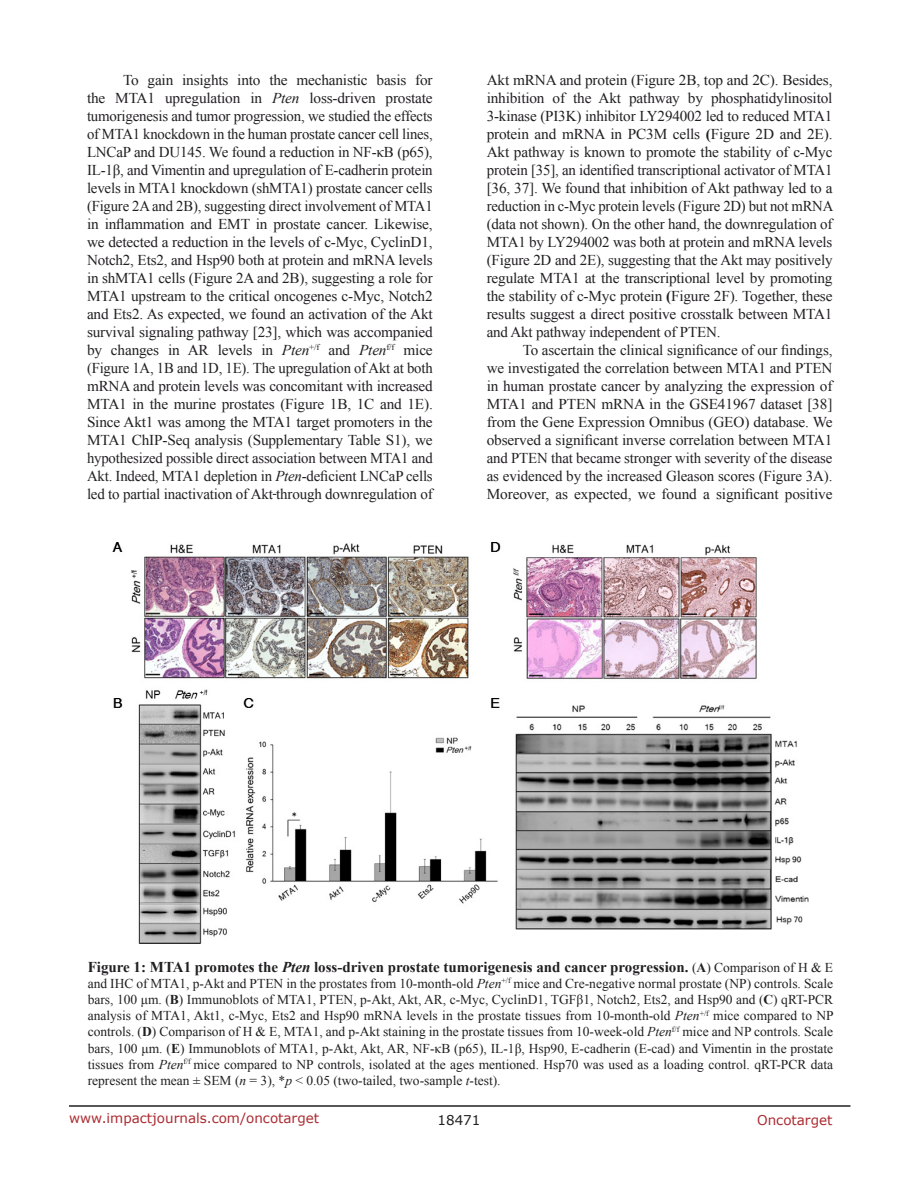
<style>
.page{position:relative;width:918px;height:1188px;background:#fff}
.page>*{position:absolute;margin:0;border:0;box-sizing:border-box;transform-origin:0 0}
.BodyText{font:15px/18px "Times New Roman";letter-spacing:-.01em;color:#221f22;text-align:justify}
.FigureText{font:700 15px "Times New Roman";color:#221f22}
.FigureText-2{font:13.5px/16.2px "Times New Roman";color:#221f22;text-align:justify}
.t1{font:13.5px "Verdana";color:#ac2b31}
.t2{font:13.5px "Verdana";color:#221f22}
.s1{font-style:italic}
.s2{font-weight:700}
.s3{font-weight:400;font-size:13.5px}
.s4{font-size:13.5px}
</style>
<div class="page">
<hr style="left:69px;top:1105px;width:781px;height:2px;background:#231f20">
<img style="left:112px;top:542px;width:697px;height:401px">
<p class="BodyText" style="left:87px;top:71px;width:347px;text-indent:36px">To gain insights into the mechanistic basis for the MTA1 upregulation in <span class="s1">Pten</span> loss-driven prostate tumorigenesis and tumor progression, we studied the effects of MTA1 knockdown in the human prostate cancer cell lines, LNCaP and DU145. We found a reduction in NF-κB (p65), IL-1β, and Vimentin and upregulation of E-cadherin protein levels in MTA1 knockdown (shMTA1) prostate cancer cells (Figure 2A and 2B), suggesting direct involvement of MTA1 in inflammation and EMT in prostate cancer. Likewise, we detected a reduction in the levels of c-Myc, CyclinD1, Notch2, Ets2, and Hsp90 both at protein and mRNA levels in shMTA1 cells (Figure 2A and 2B), suggesting a role for MTA1 upstream to the critical oncogenes c-Myc, Notch2 and Ets2. As expected, we found an activation of the Akt survival signaling pathway [23], which was accompanied by changes in AR levels in <span class="s1">Pten</span><sup>+/f</sup> and <span class="s1">Pten</span><sup>f/f</sup> mice (Figure 1A, 1B and 1D, 1E). The upregulation of Akt at both mRNA and protein levels was concomitant with increased MTA1 in the murine prostates (Figure 1B, 1C and 1E).<br>Since Akt1 was among the MTA1 target promoters in the MTA1 ChIP-Seq analysis (Supplementary Table S1), we hypothesized possible direct association between MTA1 and Akt. Indeed, MTA1 depletion in <span class="s1">Pten</span>-deficient LNCaP cells led to partial inactivation of Akt through downregulation of</p>
<p class="BodyText" style="left:487px;top:71px;width:348px">Akt mRNA and protein (Figure 2B, top and 2C). Besides, inhibition of the Akt pathway by phosphatidylinositol 3-kinase (PI3K) inhibitor LY294002 led to reduced MTA1 protein and mRNA in PC3M cells <span class="s2">(</span>Figure 2D and 2E).<br>Akt pathway is known to promote the stability of c-Myc protein [35], an identified transcriptional activator of MTA1 [36, 37]. We found that inhibition of Akt pathway led to a reduction in c-Myc protein levels (Figure 2D) but not mRNA (data not shown). On the other hand, the downregulation of MTA1 by LY294002 was both at protein and mRNA levels (Figure 2D and 2E), suggesting that the Akt may positively regulate MTA1 at the transcriptional level by promoting the stability of c-Myc protein <span class="s2">(</span>Figure 2F). Together, these results suggest a direct positive crosstalk between MTA1 and Akt pathway independent of PTEN.</p>
<p class="BodyText" style="left:487px;top:341px;width:347px;text-indent:36px">To ascertain the clinical significance of our findings, we investigated the correlation between MTA1 and PTEN in human prostate cancer by analyzing the expression of MTA1 and PTEN mRNA in the GSE41967 dataset [38] from the Gene Expression Omnibus (GEO) database. We observed a significant inverse correlation between MTA1 and PTEN that became stronger with severity of the disease as evidenced by the increased Gleason scores (Figure 3A).<br>Moreover, as expected, we found a significant positive</p>
<p class="FigureText" style="left:88px;top:956px;width:747px">Figure 1: MTA1 promotes the <span class="s1">Pten</span> loss-driven prostate tumorigenesis and cancer progression. <span class="s3">(</span><span class="s4">A</span><span class="s3">) Comparison of H &amp; E</span></p>
<p class="FigureText-2" style="left:88px;top:975px;width:747px">and IHC of MTA1, p-Akt and PTEN in the prostates from 10-month-old <span class="s1">Pten</span><sup>+/f</sup> mice and Cre-negative normal prostate (NP) controls. Scale bars, 100 μm. (<span class="s2">B</span>) Immunoblots of MTA1, PTEN, p-Akt, Akt, AR, c-Myc, CyclinD1, TGFβ1, Notch2, Ets2, and Hsp90 and (<span class="s2">C</span>) qRT-PCR analysis of MTA1, Akt1, c-Myc, Ets2 and Hsp90 mRNA levels in the prostate tissues from 10-month-old <span class="s1">Pten</span><sup>+/f</sup> mice compared to NP controls. (<span class="s2">D</span>) Comparison of H &amp; E, MTA1, and p-Akt staining in the prostate tissues from 10-week-old <span class="s1">Pten</span><sup>f/f</sup> mice and NP controls. Scale bars, 100 μm. (<span class="s2">E</span>) Immunoblots of MTA1, p-Akt, Akt, AR, NF-κB (p65), IL-1β, Hsp90, E-cadherin (E-cad) and Vimentin in the prostate tissues from <span class="s1">Pten</span><sup>f/f</sup> mice compared to NP controls, isolated at the ages mentioned. Hsp70 was used as a loading control. qRT-PCR data represent the mean ± SEM (<span class="s1">n</span> = 3), *<span class="s1">p</span> &lt; 0.05 (two-tailed, two-sample <span class="s1">t</span>-test).</p>
<p class="t1" style="left:69px;top:1109px;width:252px">www.impactjournals.com/oncotarget</p>
<p class="t2" style="left:438px;top:1111px;width:44px">18471</p>
<p class="t1" style="left:757px;top:1111px;width:77px">Oncotarget</p>
</div>
